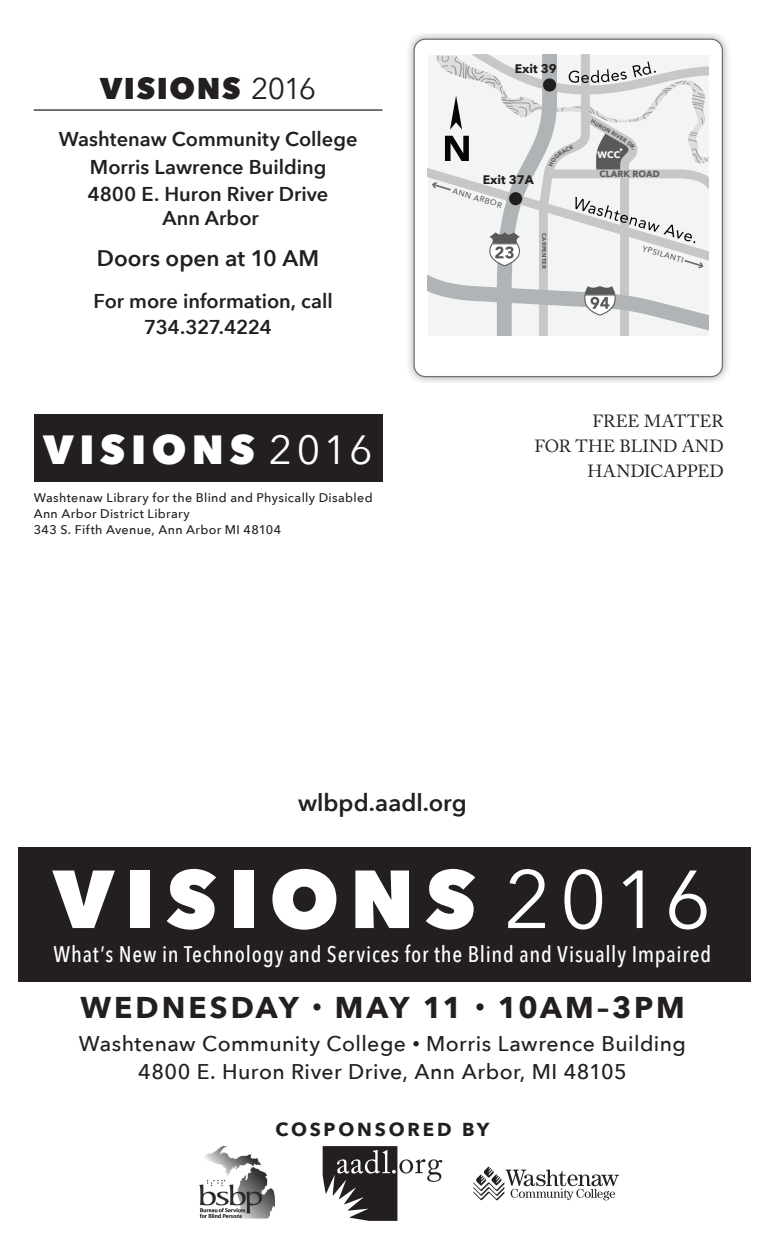
<style>
.page{position:relative;width:765px;height:1260px;background:#fff}
.page>*{position:absolute;margin:0;border:0;box-sizing:border-box;transform-origin:0 0}
.t1{font:800 81.25px "Avenir Next";letter-spacing:.14em;color:#fff}
.t2{font:800 40.62px "Avenir Next";letter-spacing:.14em;color:#fff}
.t3{font:700 30px "Avenir Next";letter-spacing:.095em;color:#231f20}
.t4{font:800 30px "Avenir Next";letter-spacing:.055em;color:#231f20}
.t5{font:600 23.75px "Avenir Next";color:#231f20}
.t6{font:500 22.5px "Avenir Next Condensed";letter-spacing:.035em;color:#fff}
.t7{font:600 22.5px "Avenir Next";color:#231f20}
.t8{font:500 21.25px/27.5px "Avenir Next";letter-spacing:.02em;color:#231f20;text-align:center}
.t9{font:600 20px/26.2px "Avenir Next";color:#231f20;text-align:center}
.t10{font:700 18.75px "Avenir Next";letter-spacing:.15em;color:#231f20}
.t11{font:17.5px "Adobe Caslon Pro";letter-spacing:.01em;color:#231f20}
.t12{font:500 12.5px/16.2px "Avenir Next";letter-spacing:.025em;color:#231f20}
.t13{font:700 12.38px "Avenir Next";color:#211e1e}
.t14{font:700 9.38px "Avenir Next";color:#fff}
.t15{font:700 9px "Avenir Next";letter-spacing:.015em;color:#58595b}
.t16{font:500 7.88px "Avenir Next";color:#58595b}
.t17{font:700 5.62px "Avenir Next";color:#58595b}
.s1{font-weight:400}
.s2{font-size:20px}
.s3{font-size:15px}
</style>
<div class="page">
<hr style="left:34px;top:109px;width:348px;height:2px;background:#231f20">
<div style="left:34px;top:414px;width:348px;height:68px;background:#231f20"></div>
<div style="left:18px;top:847px;width:733px;height:135px;background:#231f20"></div>
<img style="left:199px;top:1146px;width:76px;height:73px">
<svg style="left:323px;top:1146px;width:119px;height:75px"></svg>
<svg style="left:473px;top:1167px;width:146px;height:33px"></svg>
<img style="left:408px;top:34px;width:320px;height:348px">
<div style="left:414px;top:39px;width:308px;height:338px;background:#fff;border-radius:11px"></div>
<div style="left:414px;top:39px;width:309px;height:338px;border:1px solid #6d6e71;border-radius:11px"></div>
<svg style="left:428px;top:55px;width:281px;height:280px"></svg>
<svg style="left:575px;top:197px;width:120px;height:46px"></svg>
<svg style="left:583px;top:286px;width:34px;height:30px"></svg>
<svg style="left:486px;top:232px;width:37px;height:34px"></svg>
<div style="left:509px;top:192px;width:13px;height:13px;background:#211e1e;border-radius:50%"></div>
<svg style="left:683px;top:259px;width:21px;height:9px"></svg>
<svg style="left:432px;top:182px;width:20px;height:10px"></svg>
<svg style="left:436px;top:56px;width:273px;height:113px"></svg>
<p class="t4" style="left:100px;top:70px;width:218px">VISIONS <span class="s1">2016</span></p>
<p class="t9" style="left:59px;top:126px;width:300px">Washtenaw Community College</p>
<p class="t9" style="left:90px;top:153px;width:238px">Morris Lawrence Building</p>
<p class="t9" style="left:88px;top:181px;width:242px">4800 E. Huron River Drive</p>
<p class="t9" style="left:162px;top:204px;width:98px">Ann Arbor</p>
<p class="t7" style="left:97px;top:239px;width:224px">Doors open at 10 AM</p>
<p class="t9" style="left:93px;top:287px;width:241px">For more information, call<br>734.327.4224</p>
<p class="t2" style="left:44px;top:425px;width:330px">VISIONS <span class="s1">2016</span></p>
<p class="t12" style="left:34px;top:489px;width:340px">Washtenaw Library for the Blind and Physically Disabled<br>Ann Arbor District Library</p>
<p class="t12" style="left:34px;top:521px;width:249px">343 S. Fifth Avenue, Ann Arbor MI 48104</p>
<p class="t13" style="left:515px;top:58px;width:44px">Exit 39</p>
<p class="t13" style="left:483px;top:169px;width:53px">Exit 37A</p>
<p class="t16" style="left:455px;top:184px;width:53px;rotate:16deg">ANN ARBOR</p>
<p class="t17" style="left:549px;top:233px;width:37px;rotate:89deg">CARPENTER</p>
<p class="t17" style="left:594px;top:116px;width:42px;rotate:30deg">HURON RIVER</p>
<p class="t14" style="left:598px;top:147px;width:24px">WCC</p>
<p class="t15" style="left:599px;top:166px;width:62px">CLARK ROAD</p>
<p class="t16" style="left:644px;top:242px;width:44px;rotate:15deg">YPSILANTI</p>
<p class="t11" style="left:592px;top:411px;width:133px">FREE MATTER</p>
<p class="t11" style="left:534px;top:436px;width:191px">FOR THE BLIND AND</p>
<p class="t11" style="left:588px;top:461px;width:138px">HANDICAPPED</p>
<p class="t5" style="left:298px;top:783px;width:170px">wlbpd.aadl.org</p>
<p class="t1" style="left:54px;top:849px;width:659px">VISIONS <span class="s1">2016</span></p>
<p class="t6" style="left:54px;top:940px;width:659px">What’s New in Technology and Services for the Blind and Visually Impaired</p>
<p class="t3" style="left:80px;top:982px;width:606px">WEDNESDAY <span class="s2">•</span> MAY 11 <span class="s2">•</span> 10AM–3PM</p>
<p class="t8" style="left:79px;top:1029px;width:609px">Washtenaw Community College <span class="s3">•</span> Morris Lawrence Building<br>4800 E. Huron River Drive, Ann Arbor, MI 48105</p>
<p class="t10" style="left:276px;top:1113px;width:215px">COSPONSORED BY</p>
</div>
